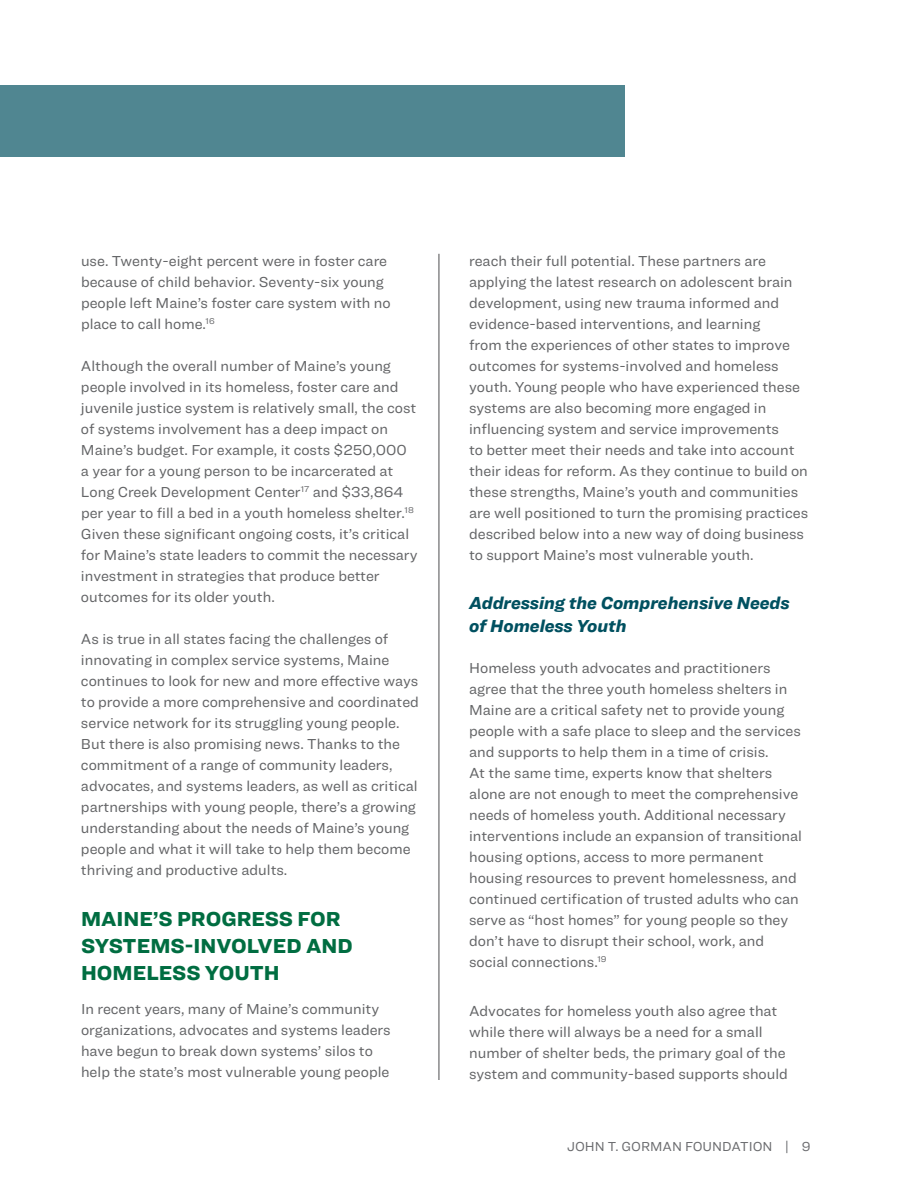
<style>
.page{position:relative;width:918px;height:1188px;background:#fff}
.page>*{position:absolute;margin:0;border:0;box-sizing:border-box;transform-origin:0 0}
.t1{font:900 21px/27px "Ringside";color:#006d41}
.t2{font:italic 900 18px/22.5px "Ringside";color:#005060}
.t3{font:15px/21px "Ringside";color:#636466}
.t4{font:13.5px "Ringside";color:#6b6c6f}
</style>
<div class="page">
<hr style="left:439px;top:254px;width:1px;height:826px;background:#4d4d4f">
<div style="left:0;top:85px;width:625px;height:72px;background:#508691"></div>
<p class="t3" style="left:81px;top:250px;width:311px">use. Twenty-eight percent were in foster care because of child behavior. Seventy-six young people left Maine’s foster care system with no place to call home.<sup>16</sup></p>
<p class="t3" style="left:81px;top:355px;width:338px">Although the overall number of Maine’s young people involved in its homeless, foster care and juvenile justice system is relatively small, the cost of systems involvement has a deep impact on Maine’s budget. For example, it costs $250,000 a year for a young person to be incarcerated at Long Creek Development Center<sup>17</sup> and $33,864 per year to fill a bed in a youth homeless shelter.<sup>18<br></sup>Given these significant ongoing costs, it’s critical for Maine’s state leaders to commit the necessary investment in strategies that produce better outcomes for its older youth.</p>
<p class="t3" style="left:81px;top:628px;width:339px">As is true in all states facing the challenges of innovating in complex service systems, Maine continues to look for new and more effective ways to provide a more comprehensive and coordinated service network for its struggling young people.<br>But there is also promising news. Thanks to the commitment of a range of community leaders, advocates, and systems leaders, as well as critical partnerships with young people, there’s a growing understanding about the needs of Maine’s young people and what it will take to help them become thriving and productive adults.</p>
<h1 class="t1" style="left:81px;top:905px;width:273px">MAINE’S PROGRESS FOR<br>SYSTEMS-INVOLVED AND<br>HOMELESS YOUTH</h1>
<p class="t3" style="left:81px;top:998px;width:311px">In recent years, many of Maine’s community organizations, advocates and systems leaders have begun to break down systems’ silos to help the state’s most vulnerable young people</p>
<p class="t3" style="left:469px;top:250px;width:341px">reach their full potential. These partners are applying the latest research on adolescent brain development, using new trauma informed and evidence-based interventions, and learning<br>from the experiences of other states to improve outcomes for systems-involved and homeless youth. Young people who have experienced these systems are also becoming more engaged in influencing system and service improvements<br>to better meet their needs and take into account their ideas for reform. As they continue to build on these strengths, Maine’s youth and communities are well positioned to turn the promising practices described below into a new way of doing business to support Maine’s most vulnerable youth.</p>
<p class="t2" style="left:469px;top:591px;width:322px">Addressing the Comprehensive Needs of Homeless Youth</p>
<p class="t3" style="left:469px;top:657px;width:335px">Homeless youth advocates and practitioners agree that the three youth homeless shelters in Maine are a critical safety net to provide young people with a safe place to sleep and the services and supports to help them in a time of crisis.<br>At the same time, experts know that shelters alone are not enough to meet the comprehensive needs of homeless youth. Additional necessary interventions include an expansion of transitional housing options, access to more permanent housing resources to prevent homelessness, and continued certification of trusted adults who can serve as “host homes” for young people so they don’t have to disrupt their school, work, and social connections.<sup>19</sup></p>
<p class="t3" style="left:469px;top:1000px;width:320px">Advocates for homeless youth also agree that while there will always be a need for a small number of shelter beds, the primary goal of the system and community-based supports should</p>
<p class="t4" style="left:567px;top:1137px;width:245px">JOHN T. GORMAN FOUNDATION | 9</p>
</div>
